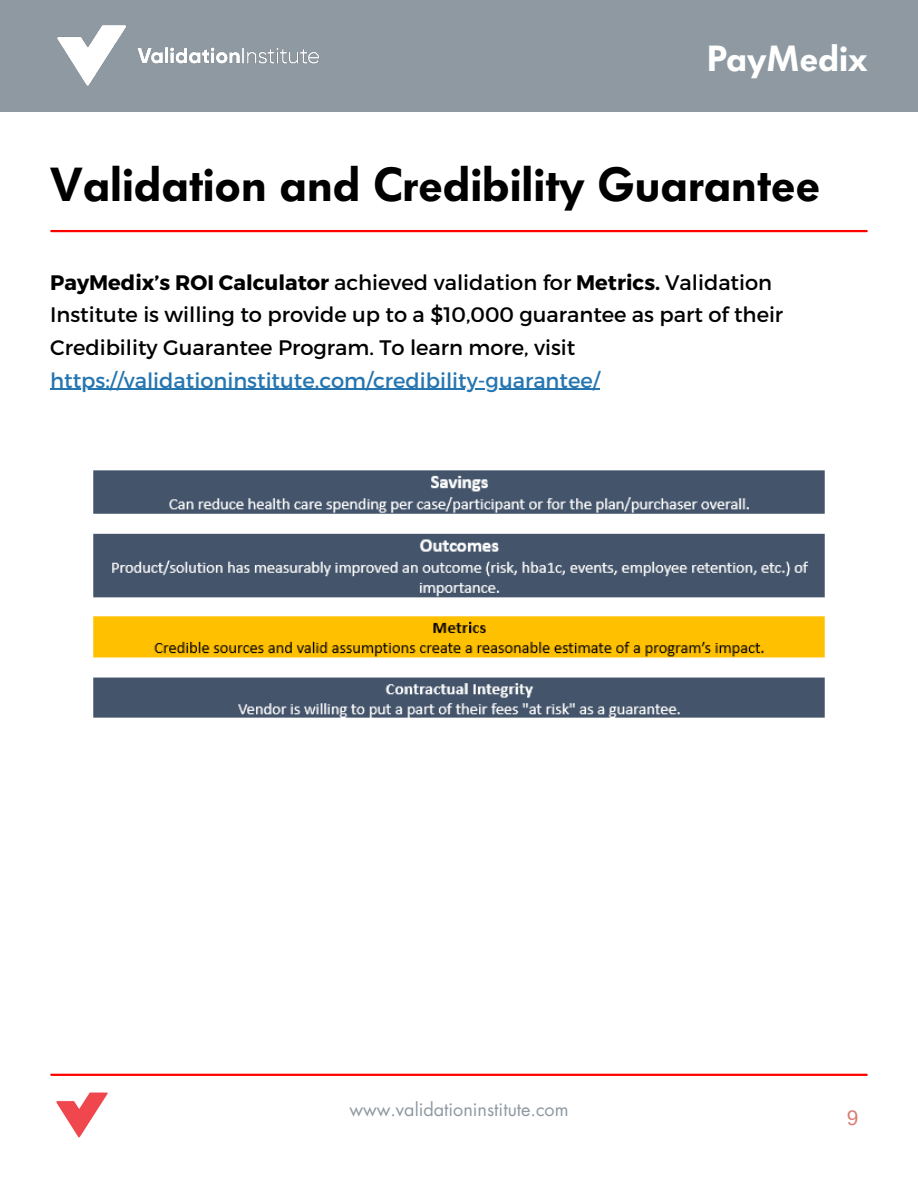
<style>
.page{position:relative;width:918px;height:1188px;background:#fff}
.page>*{position:absolute;margin:0;border:0;box-sizing:border-box;transform-origin:0 0}
.t1{font:600 47.25px "Futura BQ";color:#000}
.t2{font:600 36px "Futura BQ";color:#fff}
.t3{font:21px/32.7px "Montserrat";color:#000}
.t4{font:21px "Montserrat";color:#2475b0}
.t5{font:21px "Arimo";color:#d97f76}
.t6{font:18px "Futura LT";color:#8e99a2}
.s1{font-weight:700}
</style>
<div class="page">
<div style="left:0;top:0;width:918px;height:112px;background:#8e99a2"></div>
<img style="left:57px;top:25px;width:262px;height:61px">
<hr style="left:51px;top:1074px;width:816px;height:2px;background:#f00">
<img style="left:56px;top:1092px;width:52px;height:46px">
<hr style="left:51px;top:230px;width:816px;height:2px;background:#f00">
<img style="left:93px;top:470px;width:732px;height:248px">
<hr style="left:50px;top:389px;width:550px;height:1px;background:#2475b0">
<h2 class="t2" style="left:707px;top:38px;width:162px">PayMedix</h2>
<p class="t1" style="left:50px;top:157px;width:771px">Validation and Credibility Guarantee</p>
<p class="t3" style="left:50px;top:265px;width:735px"><span class="s1">PayMedix’s ROI Calculator</span> achieved validation for <span class="s1">Metrics.</span> Validation<br>Institute is willing to provide up to a $10,000 guarantee as part of their<br>Credibility Guarantee Program. To learn more, visit</p>
<p class="t4" style="left:50px;top:366px;width:551px">https://validationinstitute.com/credibility-guarantee/</p>
<h3 class="t6" style="left:349px;top:1098px;width:221px">www.validationinstitute.com</h3>
<p class="t5" style="left:847px;top:1106px;width:13px">9</p>
</div>
